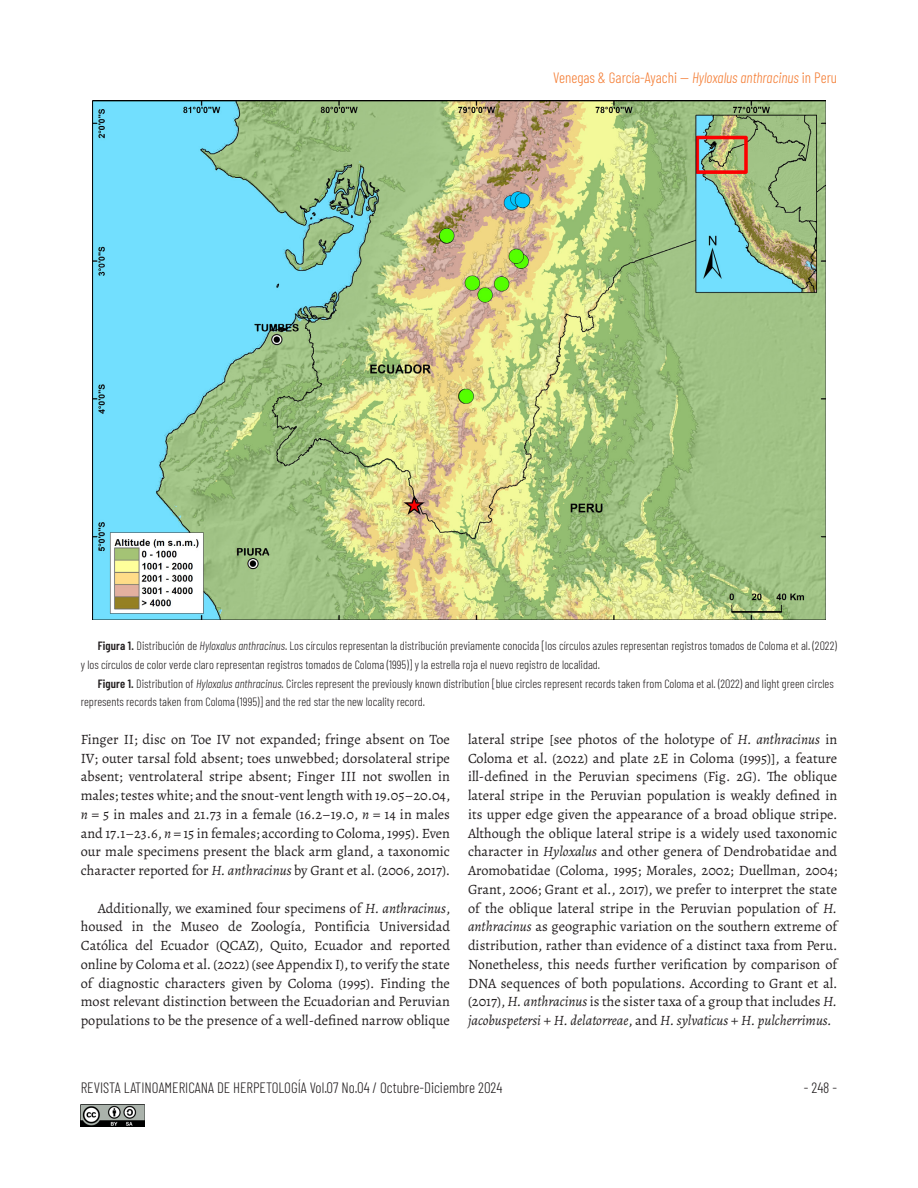
<style>
.page{position:relative;width:918px;height:1188px;background:#fff}
.page>*{position:absolute;margin:0;border:0;box-sizing:border-box;transform-origin:0 0}
.t1{font:300 15px "Barlow Condensed";color:#231f20}
.t2{font:300 15px "Barlow Condensed";color:#f47b31}
._02-txt_Artículo_2{font:14.25px/18.8px "Alegreya";color:#231f20;text-align:justify}
._02-txt_pie_de_Foto{font:300 12px/18.8px "Barlow Condensed";color:#231f20}
.s1{font-style:italic}
.s2{font-weight:600}
</style>
<div class="page">
<img style="left:81px;top:1104px;width:64px;height:23px">
<img style="left:93px;top:101px;width:732px;height:518px">
<p class="t2" style="left:553px;top:66px;width:285px">Venegas &amp; García-Ayachi — <span class="s1">Hyloxalus anthracinus</span> in Peru</p>
<p class="_02-txt_pie_de_Foto" style="left:81px;top:636px;width:757px;text-indent:17px"><span class="s2">Figura 1.</span> Distribución de <span class="s1">Hyloxalus anthracinus</span>. Los círculos representan la distribución previamente conocida [los círculos azules representan registros tomados de Coloma et al. (2022) y los círculos de color verde claro representan registros tomados de Coloma (1995)] y la estrella roja el nuevo registro de localidad.</p>
<p class="_02-txt_pie_de_Foto" style="left:81px;top:673px;width:754px;text-indent:17px"><span class="s2">Figure 1.</span> Distribution of <span class="s1">Hyloxalus anthracinus</span>. Circles represent the previously known distribution [blue circles represent records taken from Coloma et al. (2022) and light green circles represents records taken from Coloma (1995)] and the red star the new locality record.</p>
<p class="_02-txt_Artículo_2" style="left:81px;top:730px;width:371px">Finger II; disc on Toe IV not expanded; fringe absent on Toe IV; outer tarsal fold absent; toes unwebbed; dorsolateral stripe absent; ventrolateral stripe absent; Finger III not swollen in males; testes white; and the snout-vent length with 19.05–20.04, <span class="s1">n</span> = 5 in males and 21.73 in a female (16.2–19.0, <span class="s1">n</span> = 14 in males and 17.1–23.6, <span class="s1">n</span> = 15 in females; according to Coloma, 1995). Even our male specimens present the black arm gland, a taxonomic character reported for <span class="s1">H. anthracinus</span> by Grant et al. (2006, 2017).</p>
<p class="_02-txt_Artículo_2" style="left:81px;top:898px;width:371px;text-indent:17px">Additionally, we examined four specimens of <span class="s1">H. anthracinus</span>, housed in the Museo de Zoología, Pontificia Universidad Católica del Ecuador (QCAZ), Quito, Ecuador and reported online by Coloma et al. (2022) (see Appendix I), to verify the state of diagnostic characters given by Coloma (1995). Finding the most relevant distinction between the Ecuadorian and Peruvian populations to be the presence of a well-defined narrow oblique</p>
<p class="_02-txt_Artículo_2" style="left:468px;top:730px;width:371px">lateral stripe [see photos of the holotype of <span class="s1">H. anthracinus</span> in Coloma et al. (2022) and plate 2E in Coloma (1995)], a feature ill-defined in the Peruvian specimens (Fig. 2G). The oblique lateral stripe in the Peruvian population is weakly defined in its upper edge given the appearance of a broad oblique stripe.<br>Although the oblique lateral stripe is a widely used taxonomic character in <span class="s1">Hyloxalus</span> and other genera of Dendrobatidae and Aromobatidae (Coloma, 1995; Morales, 2002; Duellman, 2004; Grant, 2006; Grant et al., 2017), we prefer to interpret the state of the oblique lateral stripe in the Peruvian population of <span class="s1">H. anthracinus</span> as geographic variation on the southern extreme of distribution, rather than evidence of a distinct taxa from Peru.<br>Nonetheless, this needs further verification by comparison of DNA sequences of both populations. According to Grant et al. (2017), <span class="s1">H. anthracinus</span> is the sister taxa of a group that includes <span class="s1">H. jacobuspetersi</span> + <span class="s1">H. delatorreae</span>, and <span class="s1">H. sylvaticus</span> + <span class="s1">H. pulcherrimus.</span></p>
<p class="t1" style="left:81px;top:1077px;width:423px">REVISTA LATINOAMERICANA DE HERPETOLOGÍA Vol.07 No.04 / Octubre-Diciembre 2024</p>
<p class="t1" style="left:804px;top:1077px;width:35px">- 248 -</p>
</div>
